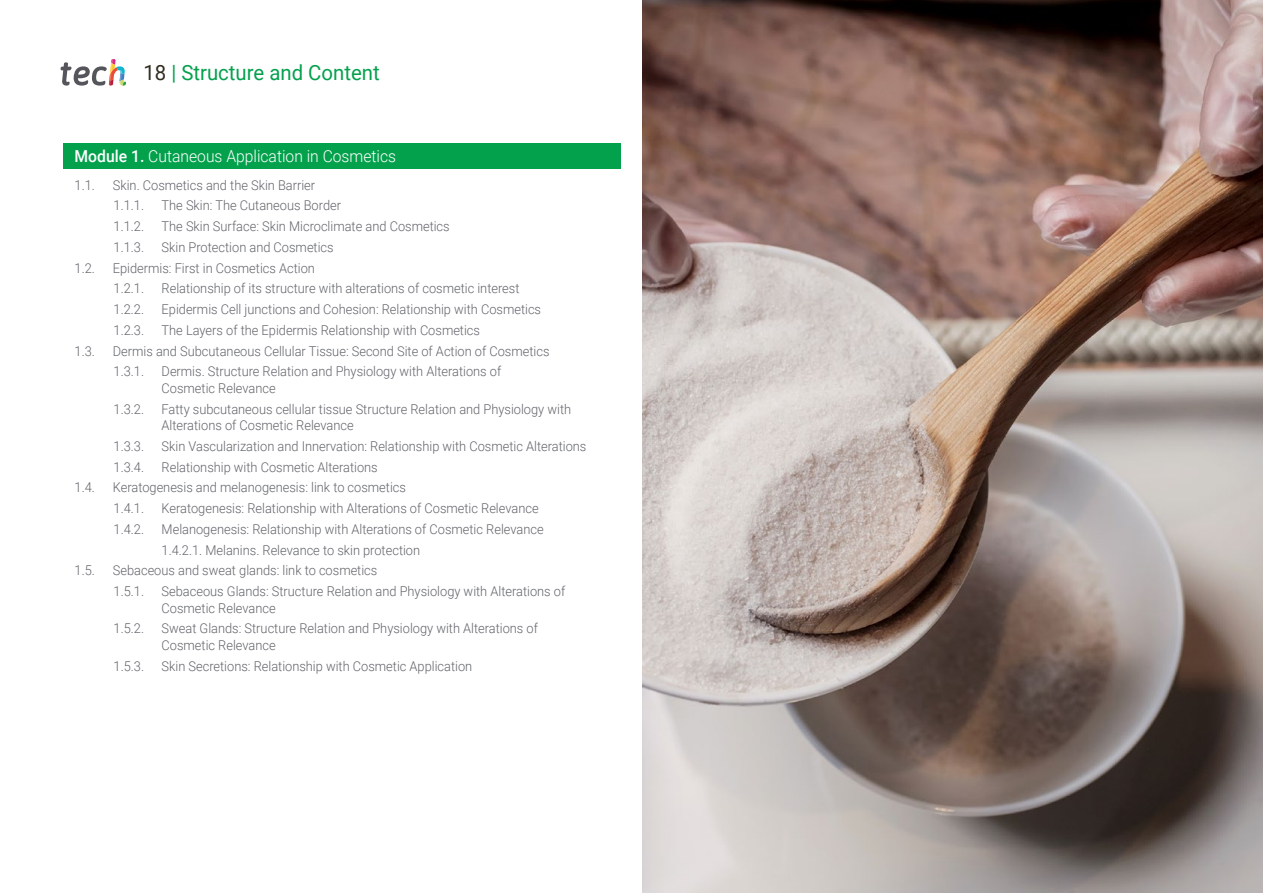
<style>
.page{position:relative;width:1263px;height:893px;background:#fff}
.page>*{position:absolute;margin:0;border:0;box-sizing:border-box;transform-origin:0 0}
.t1{font:21px "Roboto";color:#04a14d}
.t2{font:300 16.5px "Roboto";color:#fff;scale:.95 1}
.t3{font:300 13.5px/20.7px "Roboto";color:#61646a;scale:.95 1}
.s1{color:#312e20}
.s2{font-weight:500}
</style>
<div class="page">
<div style="left:64px;top:144px;width:557px;height:25px;background:#04a14d"></div>
<svg style="left:61px;top:59px;width:65px;height:27px"></svg>
<img style="left:642px;top:0;width:621px;height:893px">
<h1 class="t1" style="left:144px;top:57px;width:238px"><span class="s1">18</span> | Structure and Content</h1>
<p class="t2" style="left:75px;top:145px;width:340px"><span class="s2">Module 1.</span> Cutaneous Application in Cosmetics</p>
<p class="t3" style="left:75px;top:174px;width:23px">1.1.</p>
<p class="t3" style="left:113px;top:174px;width:214px">Skin. Cosmetics and the Skin Barrier<br>1.1.1.</p>
<p class="t3" style="left:162px;top:195px;width:190px">The Skin: The Cutaneous Border</p>
<p class="t3" style="left:114px;top:215px;width:34px">1.1.2.</p>
<p class="t3" style="left:162px;top:215px;width:305px">The Skin Surface: Skin Microclimate and Cosmetics</p>
<p class="t3" style="left:114px;top:236px;width:34px">1.1.3.</p>
<p class="t3" style="left:162px;top:236px;width:183px">Skin Protection and Cosmetics</p>
<p class="t3" style="left:75px;top:257px;width:23px">1.2.</p>
<p class="t3" style="left:113px;top:257px;width:214px">Epidermis: First in Cosmetics Action<br>1.2.1.</p>
<p class="t3" style="left:162px;top:278px;width:378px">Relationship of its structure with alterations of cosmetic interest</p>
<p class="t3" style="left:114px;top:298px;width:34px">1.2.2.</p>
<p class="t3" style="left:162px;top:298px;width:401px">Epidermis Cell junctions and Cohesion: Relationship with Cosmetics</p>
<p class="t3" style="left:114px;top:319px;width:34px">1.2.3.</p>
<p class="t3" style="left:162px;top:319px;width:337px">The Layers of the Epidermis Relationship with Cosmetics</p>
<p class="t3" style="left:75px;top:340px;width:23px">1.3.</p>
<p class="t3" style="left:113px;top:340px;width:461px">Dermis and Subcutaneous Cellular Tissue: Second Site of Action of Cosmetics<br>1.3.1.</p>
<p class="t3" style="left:162px;top:363px;width:359px;line-height:16.5px">Dermis. Structure Relation and Physiology with Alterations of<br>Cosmetic Relevance</p>
<p class="t3" style="left:114px;top:398px;width:34px">1.3.2.</p>
<p class="t3" style="left:162px;top:400px;width:433px;line-height:16.5px">Fatty subcutaneous cellular tissue Structure Relation and Physiology with<br>Alterations of Cosmetic Relevance</p>
<p class="t3" style="left:114px;top:435px;width:34px">1.3.3.</p>
<p class="t3" style="left:162px;top:435px;width:449px">Skin Vascularization and Innervation: Relationship with Cosmetic Alterations</p>
<p class="t3" style="left:114px;top:456px;width:34px">1.3.4.</p>
<p class="t3" style="left:162px;top:456px;width:229px">Relationship with Cosmetic Alterations</p>
<p class="t3" style="left:75px;top:477px;width:23px">1.4.</p>
<p class="t3" style="left:113px;top:477px;width:310px">Keratogenesis and melanogenesis: link to cosmetics<br>1.4.1.</p>
<p class="t3" style="left:162px;top:497px;width:398px">Keratogenesis: Relationship with Alterations of Cosmetic Relevance</p>
<p class="t3" style="left:114px;top:518px;width:34px">1.4.2.</p>
<p class="t3" style="left:162px;top:518px;width:404px">Melanogenesis: Relationship with Alterations of Cosmetic Relevance<br>1.4.2.1. Melanins. Relevance to skin protection</p>
<p class="t3" style="left:75px;top:560px;width:23px">1.5.</p>
<p class="t3" style="left:113px;top:560px;width:280px">Sebaceous and sweat glands: link to cosmetics<br>1.5.1.</p>
<p class="t3" style="left:162px;top:582px;width:426px;line-height:16.5px">Sebaceous Glands: Structure Relation and Physiology with Alterations of<br>Cosmetic Relevance</p>
<p class="t3" style="left:114px;top:618px;width:34px">1.5.2.</p>
<p class="t3" style="left:162px;top:620px;width:398px;line-height:16.5px">Sweat Glands: Structure Relation and Physiology with Alterations of<br>Cosmetic Relevance</p>
<p class="t3" style="left:114px;top:655px;width:34px">1.5.3.</p>
<p class="t3" style="left:162px;top:655px;width:328px">Skin Secretions: Relationship with Cosmetic Application</p>
</div>
